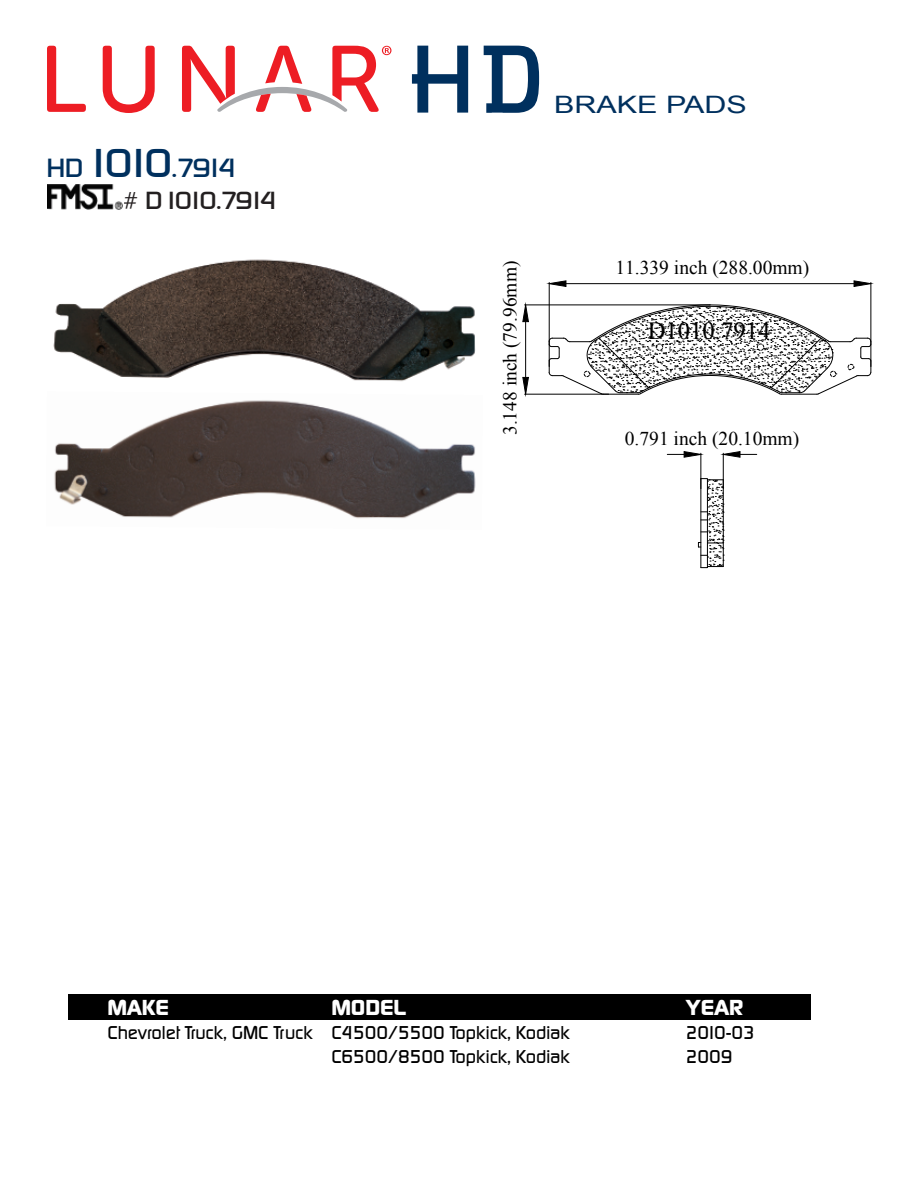
<style>
.page{position:relative;width:918px;height:1188px;background:#fff}
.page>*{position:absolute;margin:0;border:0;box-sizing:border-box;transform-origin:0 0}
.t1{font:500 25.5px "Dicot";color:#00305e;scale:1.15 1}
.t2{font:24.6px "Times New Roman";color:#000}
.t3{font:500 24px "Dicot";letter-spacing:-.205em;color:#231f20;scale:1.15 1}
.t4{font:24px "Arial";color:#00305e;scale:1.27 1}
.t5{font:700 21px "Dicot";letter-spacing:-.005em;color:#fff;scale:1.15 1}
.t6{font:19.5px "Times New Roman";color:#000}
.t7{font:500 18px/24px "Dicot";letter-spacing:-.005em;color:#000}
.s1{font-size:39px}
</style>
<div class="page">
<img style="left:53px;top:259px;width:423px;height:123px">
<img style="left:54px;top:400px;width:422px;height:119px">
<div style="left:700px;top:478px;width:8px;height:90px;border:1px solid #000"></div>
<svg style="left:698px;top:479px;width:26px;height:88px"></svg>
<hr style="left:701px;top:453px;width:1px;height:36px;background:#000">
<hr style="left:723px;top:453px;width:1px;height:36px;background:#000">
<svg style="left:667px;top:451px;width:35px;height:7px"></svg>
<svg style="left:723px;top:451px;width:34px;height:7px"></svg>
<svg style="left:548px;top:304px;width:324px;height:91px"></svg>
<hr style="left:549px;top:282px;width:1px;height:85px;background:#000">
<hr style="left:871px;top:282px;width:1px;height:85px;background:#000">
<hr style="left:566px;top:283px;width:288px;height:1px;background:#000">
<svg style="left:548px;top:280px;width:19px;height:7px"></svg>
<svg style="left:853px;top:280px;width:19px;height:7px"></svg>
<hr style="left:525px;top:305px;width:185px;height:1px;background:#000">
<hr style="left:525px;top:394px;width:84px;height:1px;background:#000">
<hr style="left:525px;top:322px;width:1px;height:55px;background:#000">
<svg style="left:522px;top:304px;width:7px;height:18px"></svg>
<svg style="left:522px;top:377px;width:7px;height:18px"></svg>
<svg style="left:412px;top:46px;width:127px;height:67px"></svg>
<div style="left:68px;top:994px;width:742px;height:26px;background:#000"></div>
<svg style="left:47px;top:46px;width:344px;height:67px"></svg>
<img style="left:48px;top:185px;width:75px;height:25px">
<h1 class="t1" style="left:47px;top:156px;width:167px">HD <span class="s1">1010</span>.7914</h1>
<h3 class="t3" style="left:123px;top:189px;width:136px"># D 1010.7914</h3>
<h3 class="t4" style="left:554px;top:89px;width:153px">BRAKE PADS</h3>
<p class="t6" style="left:497px;top:435px;width:176px;rotate:-90deg">3.148 inch (79.96mm)</p>
<p class="t6" style="left:615px;top:255px;width:195px">11.339 inch (288.00mm)</p>
<h2 class="t2" style="left:648px;top:314px;width:124px">D1010.7914</h2>
<p class="t6" style="left:625px;top:426px;width:176px">0.791 inch (20.10mm)</p>
<p class="t5" style="left:107px;top:998px;width:55px">MAKE</p>
<p class="t7" style="left:107px;top:1021px;width:207px">Chevrolet Truck, GMC Truck</p>
<p class="t5" style="left:331px;top:998px;width:67px">MODEL</p>
<p class="t7" style="left:331px;top:1021px;width:240px">C4500/5500 Topkick, Kodiak<br>C6500/8500 Topkick, Kodiak</p>
<p class="t5" style="left:686px;top:998px;width:52px">YEAR</p>
<p class="t7" style="left:686px;top:1021px;width:70px">2010-03<br>2009</p>
</div>
